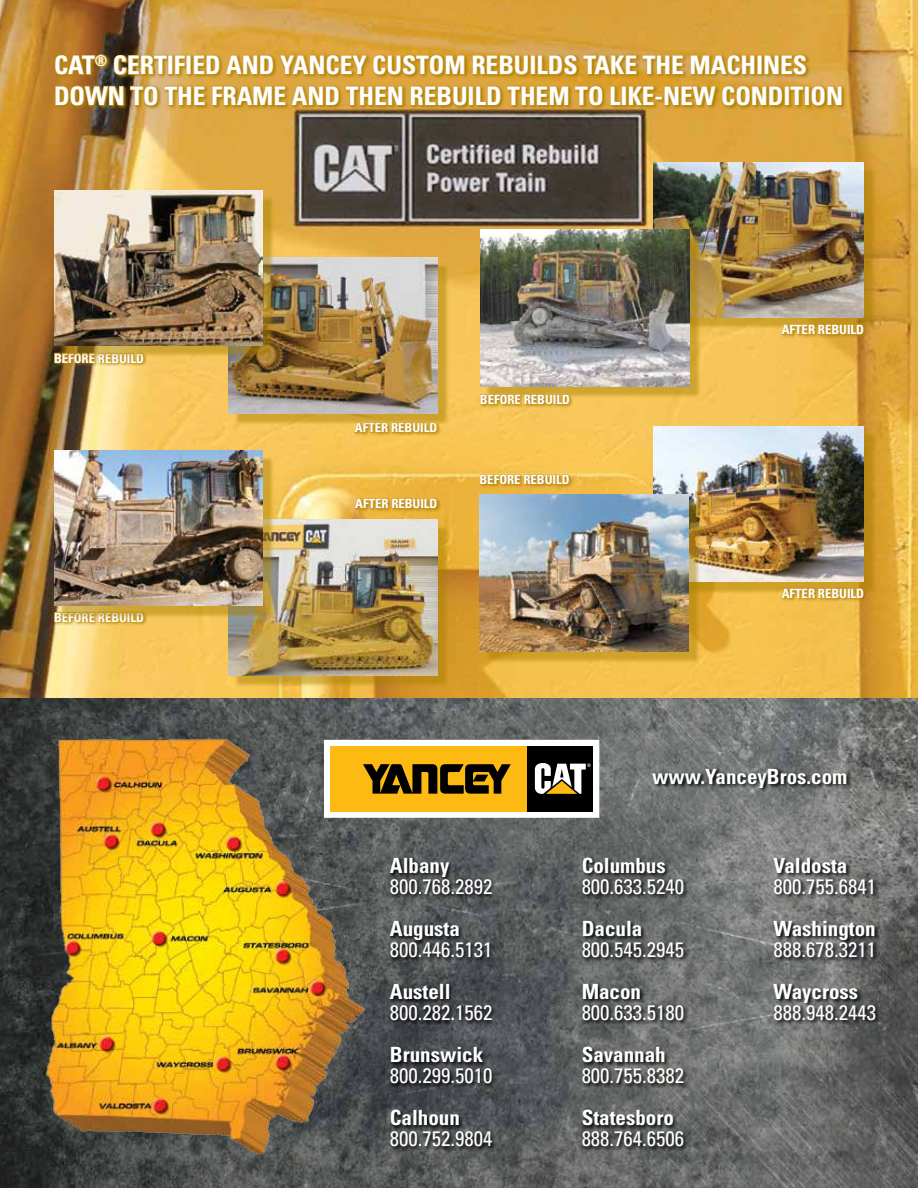
<style>
.page{position:relative;width:918px;height:1188px;background:#fff}
.page>*{position:absolute;margin:0;border:0;box-sizing:border-box;transform-origin:0 0}
.t1{font:700 condensed 25.5px/30.6px "Univers";color:#fff}
.t2{font:condensed 21px "Univers";color:#fff}
.t3{font:700 condensed 21px "Univers";color:#fff}
.t4{font:700 condensed 12.75px "Univers";color:#fff}
</style>
<div class="page">
<img style="left:0;top:0;width:918px;height:699px">
<img style="left:0;top:699px;width:918px;height:489px">
<div style="left:324px;top:740px;width:275px;height:78px;background:#fff"></div>
<div style="left:330px;top:746px;width:197px;height:66px;background:#fdba12"></div>
<div style="left:527px;top:746px;width:66px;height:66px;background:#000"></div>
<svg style="left:535px;top:763px;width:56px;height:31px"></svg>
<svg style="left:372px;top:764px;width:139px;height:30px"></svg>
<svg style="left:389px;top:856px;width:492px;height:296px;background:#5a5c5c"></svg>
<img style="left:40px;top:708px;width:332px;height:474px">
<svg style="left:651px;top:767px;width:201px;height:26px;background:#595c5b"></svg>
<div style="left:659px;top:167px;width:217px;height:162px;background:#a78103;opacity:.5"></div>
<img style="left:653px;top:162px;width:211px;height:155px">
<div style="left:485px;top:235px;width:216px;height:164px;background:#a78103;opacity:.5"></div>
<img style="left:480px;top:230px;width:209px;height:157px">
<svg style="left:479px;top:393px;width:95px;height:16px"></svg>
<svg style="left:480px;top:394px;width:90px;height:11px"></svg>
<svg style="left:780px;top:324px;width:88px;height:15px"></svg>
<svg style="left:781px;top:321px;width:83px;height:14px"></svg>
<svg style="left:53px;top:352px;width:95px;height:15px"></svg>
<svg style="left:54px;top:353px;width:90px;height:10px"></svg>
<svg style="left:353px;top:425px;width:88px;height:12px"></svg>
<svg style="left:354px;top:425px;width:83px;height:8px"></svg>
<div style="left:234px;top:263px;width:216px;height:162px;background:#a78103;opacity:.5"></div>
<img style="left:229px;top:258px;width:209px;height:155px">
<div style="left:59px;top:196px;width:216px;height:162px;background:#a78103;opacity:.5"></div>
<img style="left:54px;top:190px;width:209px;height:156px">
<svg style="left:354px;top:497px;width:88px;height:16px"></svg>
<svg style="left:355px;top:495px;width:82px;height:14px"></svg>
<svg style="left:53px;top:611px;width:95px;height:15px"></svg>
<svg style="left:54px;top:612px;width:90px;height:10px"></svg>
<div style="left:234px;top:525px;width:216px;height:162px;background:#a78103;opacity:.5"></div>
<img style="left:229px;top:520px;width:208px;height:155px">
<div style="left:59px;top:456px;width:216px;height:162px;background:#a78103;opacity:.5"></div>
<img style="left:54px;top:451px;width:209px;height:155px">
<div style="left:658px;top:432px;width:218px;height:162px;background:#a78103;opacity:.5"></div>
<img style="left:653px;top:427px;width:211px;height:155px">
<div style="left:485px;top:500px;width:216px;height:163px;background:#a78103;opacity:.5"></div>
<img style="left:480px;top:494px;width:209px;height:157px">
<svg style="left:780px;top:587px;width:88px;height:15px"></svg>
<svg style="left:781px;top:585px;width:83px;height:13px"></svg>
<svg style="left:479px;top:473px;width:94px;height:16px"></svg>
<svg style="left:480px;top:474px;width:90px;height:11px"></svg>
<svg style="left:54px;top:48px;width:789px;height:65px;background:#c2912c"></svg>
<p class="t1" style="left:54px;top:50px;width:791px">CAT<sup>®</sup> CERTIFIED AND YANCEY CUSTOM REBUILDS TAKE THE MACHINES<br>DOWN TO THE FRAME AND THEN REBUILD THEM TO LIKE-NEW CONDITION</p>
<p class="t4" style="left:54px;top:350px;width:91px">BEFORE REBUILD</p>
<p class="t4" style="left:54px;top:609px;width:91px">BEFORE REBUILD</p>
<p class="t4" style="left:355px;top:420px;width:84px">AFTER REBUILD</p>
<p class="t4" style="left:355px;top:496px;width:84px">AFTER REBUILD</p>
<p class="t4" style="left:480px;top:392px;width:91px">BEFORE REBUILD</p>
<p class="t4" style="left:480px;top:472px;width:91px">BEFORE REBUILD</p>
<p class="t4" style="left:782px;top:322px;width:84px">AFTER REBUILD</p>
<p class="t4" style="left:782px;top:585px;width:84px">AFTER REBUILD</p>
<p class="t3" style="left:390px;top:853px;width:61px">Albany</p>
<p class="t2" style="left:390px;top:873px;width:104px">800.768.2892</p>
<p class="t3" style="left:390px;top:916px;width:71px">Augusta</p>
<p class="t2" style="left:390px;top:936px;width:104px">800.446.5131</p>
<p class="t3" style="left:390px;top:979px;width:62px">Austell</p>
<p class="t2" style="left:390px;top:999px;width:104px">800.282.1562</p>
<p class="t3" style="left:390px;top:1042px;width:95px">Brunswick</p>
<p class="t2" style="left:390px;top:1062px;width:104px">800.299.5010</p>
<p class="t3" style="left:390px;top:1105px;width:72px">Calhoun</p>
<p class="t2" style="left:390px;top:1125px;width:104px">800.752.9804</p>
<p class="t3" style="left:652px;top:763px;width:197px">www.YanceyBros.com</p>
<p class="t3" style="left:582px;top:853px;width:85px">Columbus</p>
<p class="t2" style="left:582px;top:873px;width:104px">800.633.5240</p>
<p class="t3" style="left:582px;top:916px;width:62px">Dacula</p>
<p class="t2" style="left:582px;top:936px;width:104px">800.545.2945</p>
<p class="t3" style="left:582px;top:979px;width:61px">Macon</p>
<p class="t2" style="left:582px;top:999px;width:104px">800.633.5180</p>
<p class="t3" style="left:582px;top:1042px;width:85px">Savannah</p>
<p class="t2" style="left:582px;top:1062px;width:104px">800.755.8382</p>
<p class="t3" style="left:582px;top:1105px;width:94px">Statesboro</p>
<p class="t2" style="left:582px;top:1125px;width:104px">888.764.6506</p>
<p class="t3" style="left:773px;top:853px;width:75px">Valdosta</p>
<p class="t2" style="left:773px;top:873px;width:104px">800.755.6841</p>
<p class="t3" style="left:773px;top:916px;width:104px">Washington</p>
<p class="t2" style="left:773px;top:936px;width:104px">888.678.3211</p>
<p class="t3" style="left:773px;top:979px;width:86px">Waycross</p>
<p class="t2" style="left:773px;top:999px;width:104px">888.948.2443</p>
</div>
